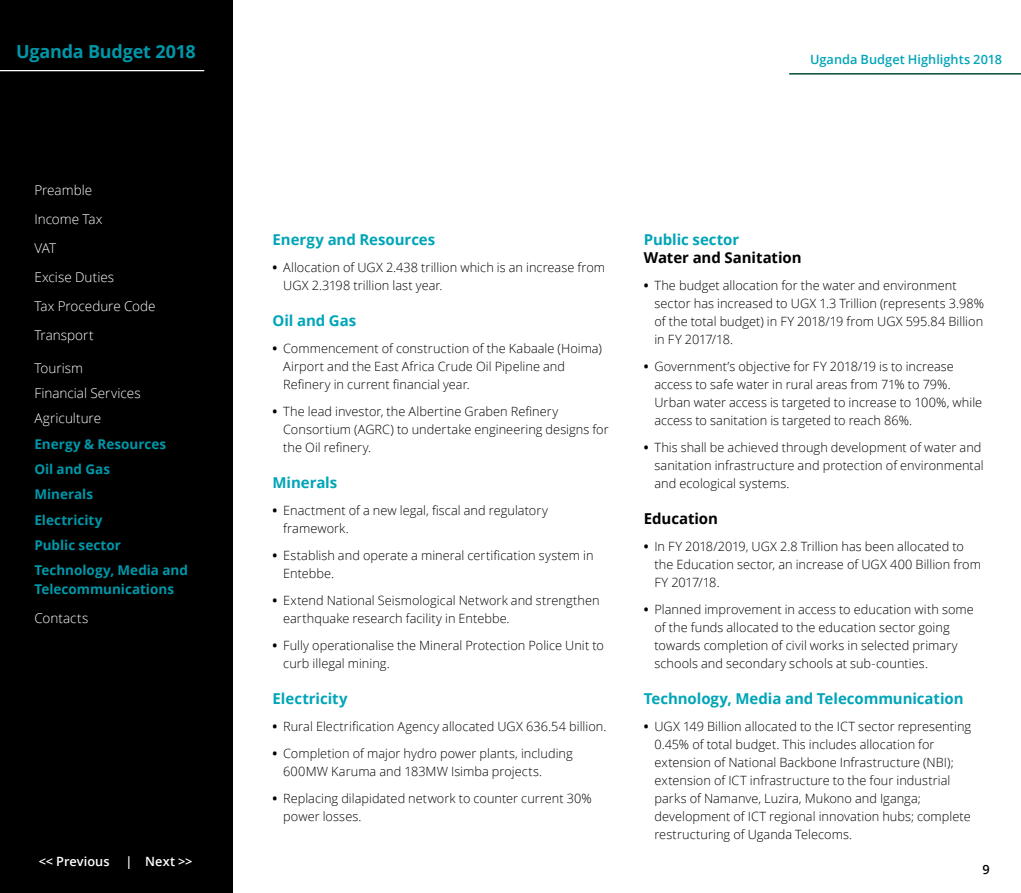
<style>
.page{position:relative;width:1021px;height:893px;background:#fff}
.page>*{position:absolute;margin:0;border:0;box-sizing:border-box;transform-origin:0 0}
.t1{font:700 18px "Open Sans";letter-spacing:-.01em;color:#0097a9}
.t2{font:700 15px "Open Sans";letter-spacing:-.005em;color:#00a5b8}
.t3{font:700 15px "Open Sans";letter-spacing:-.005em;color:#000}
.t4{font:300 13.5px/29.1px "Open Sans";color:#fff}
.t5{font:700 13.5px/25.2px "Open Sans";color:#0097a9}
.t6{font:300 12.75px/18px "Open Sans";letter-spacing:.005em;color:#000}
.t7{font:600 12.75px "Open Sans";color:#00a5b8}
.t8{font:600 12.75px "Open Sans";letter-spacing:.005em;color:#fff}
.t9{font:600 12.75px "Open Sans";color:#000}
.s1{font-weight:700}
</style>
<div class="page">
<div style="left:0;top:0;width:232px;height:893px;background:#000"></div>
<hr style="left:789px;top:73px;width:231px;height:1px;background:#00492c">
<hr style="left:789px;top:74px;width:231px;height:1px;background:#00492c">
<hr style="left:0;top:70px;width:204px;height:1px;background:#fff">
<hr style="left:0;top:71px;width:204px;height:1px;background:#fff">
<h1 class="t1" style="left:16px;top:38px;width:181px">Uganda Budget 2018</h1>
<p class="t7" style="left:810px;top:50px;width:193px">Uganda Budget Highlights 2018</p>
<p class="t4" style="left:34px;top:175px;width:123px">Preamble<br>Income Tax<br>VAT<br>Excise Duties<br>Tax Procedure Code<br>Transport</p>
<p class="t4" style="left:34px;top:355px;width:108px;line-height:25.2px">Tourism<br>Financial Services<br>Agriculture</p>
<p class="t5" style="left:34px;top:431px;width:155px">Energy &amp; Resources<br>Oil and Gas<br>Minerals<br>Electricity<br>Public sector<br>Technology, Media and</p>
<p class="t5" style="left:34px;top:576px;width:141px">Telecommunications</p>
<p class="t4" style="left:34px;top:604px;width:56px">Contacts</p>
<p class="t2" style="left:272px;top:229px;width:164px">Energy and Resources</p>
<p class="t6" style="left:283px;top:258px;width:323px;text-indent:-11px"><span class="s1">•</span> Allocation of UGX 2.438 trillion which is an increase from<br>UGX 2.3198 trillion last year.</p>
<p class="t2" style="left:272px;top:310px;width:85px">Oil and Gas</p>
<p class="t6" style="left:283px;top:339px;width:320px;text-indent:-11px"><span class="s1">•</span> Commencement of construction of the Kabaale (Hoima)<br>Airport and the East Africa Crude Oil Pipeline and<br>Refinery in current financial year.</p>
<p class="t6" style="left:283px;top:402px;width:327px;text-indent:-11px"><span class="s1">•</span> The lead investor, the Albertine Graben Refinery<br>Consortium (AGRC) to undertake engineering designs for the Oil refinery.</p>
<p class="t2" style="left:272px;top:472px;width:66px">Minerals</p>
<p class="t6" style="left:283px;top:501px;width:266px;text-indent:-11px"><span class="s1">•</span> Enactment of a new legal, fiscal and regulatory framework.</p>
<p class="t6" style="left:283px;top:546px;width:312px;text-indent:-11px"><span class="s1">•</span> Establish and operate a mineral certification system in<br>Entebbe.</p>
<p class="t6" style="left:283px;top:591px;width:318px;text-indent:-11px"><span class="s1">•</span> Extend National Seismological Network and strengthen earthquake research facility in Entebbe.</p>
<p class="t6" style="left:283px;top:636px;width:322px;text-indent:-11px"><span class="s1">•</span> Fully operationalise the Mineral Protection Police Unit to curb illegal mining.</p>
<p class="t2" style="left:272px;top:688px;width:76px">Electricity</p>
<p class="t6" style="left:272px;top:717px;width:335px"><span class="s1">•</span> Rural Electrification Agency allocated UGX 636.54 billion.</p>
<p class="t6" style="left:283px;top:744px;width:291px;text-indent:-11px"><span class="s1">•</span> Completion of major hydro power plants, including<br>600MW Karuma and 183MW Isimba projects.</p>
<p class="t6" style="left:283px;top:789px;width:310px;text-indent:-11px"><span class="s1">•</span> Replacing dilapidated network to counter current 30% power losses.</p>
<p class="t2" style="left:643px;top:229px;width:97px">Public sector</p>
<p class="t3" style="left:643px;top:247px;width:159px">Water and Sanitation</p>
<p class="t6" style="left:654px;top:276px;width:331px;text-indent:-11px"><span class="s1">•</span> The budget allocation for the water and environment sector has increased to UGX 1.3 Trillion (represents 3.98% of the total budget) in FY 2018/19 from UGX 595.84 Billion in FY 2017/18.</p>
<p class="t6" style="left:654px;top:357px;width:329px;text-indent:-11px"><span class="s1">•</span> Government’s objective for FY 2018/19 is to increase access to safe water in rural areas from 71% to 79%.<br>Urban water access is targeted to increase to 100%, while access to sanitation is targeted to reach 86%.</p>
<p class="t6" style="left:654px;top:438px;width:331px;text-indent:-11px"><span class="s1">•</span> This shall be achieved through development of water and sanitation infrastructure and protection of environmental and ecological systems.</p>
<p class="t3" style="left:643px;top:508px;width:76px">Education</p>
<p class="t6" style="left:654px;top:537px;width:328px;text-indent:-11px"><span class="s1">•</span> In FY 2018/2019, UGX 2.8 Trillion has been allocated to the Education sector, an increase of UGX 400 Billion from<br>FY 2017/18.</p>
<p class="t6" style="left:654px;top:600px;width:321px;text-indent:-11px"><span class="s1">•</span> Planned improvement in access to education with some of the funds allocated to the education sector going towards completion of civil works in selected primary schools and secondary schools at sub-counties.</p>
<p class="t2" style="left:643px;top:688px;width:321px">Technology, Media and Telecommunication</p>
<p class="t6" style="left:654px;top:717px;width:318px;text-indent:-11px"><span class="s1">•</span> UGX 149 Billion allocated to the ICT sector representing 0.45% of total budget. This includes allocation for extension of National Backbone Infrastructure (NBI); extension of ICT infrastructure to the four industrial parks of Namanve, Luzira, Mukono and Iganga; development of ICT regional innovation hubs; complete restructuring of Uganda Telecoms.</p>
<p class="t8" style="left:39px;top:853px;width:155px">&lt;&lt; Previous | Next &gt;&gt;</p>
<p class="t9" style="left:982px;top:860px;width:9px">9</p>
</div>
